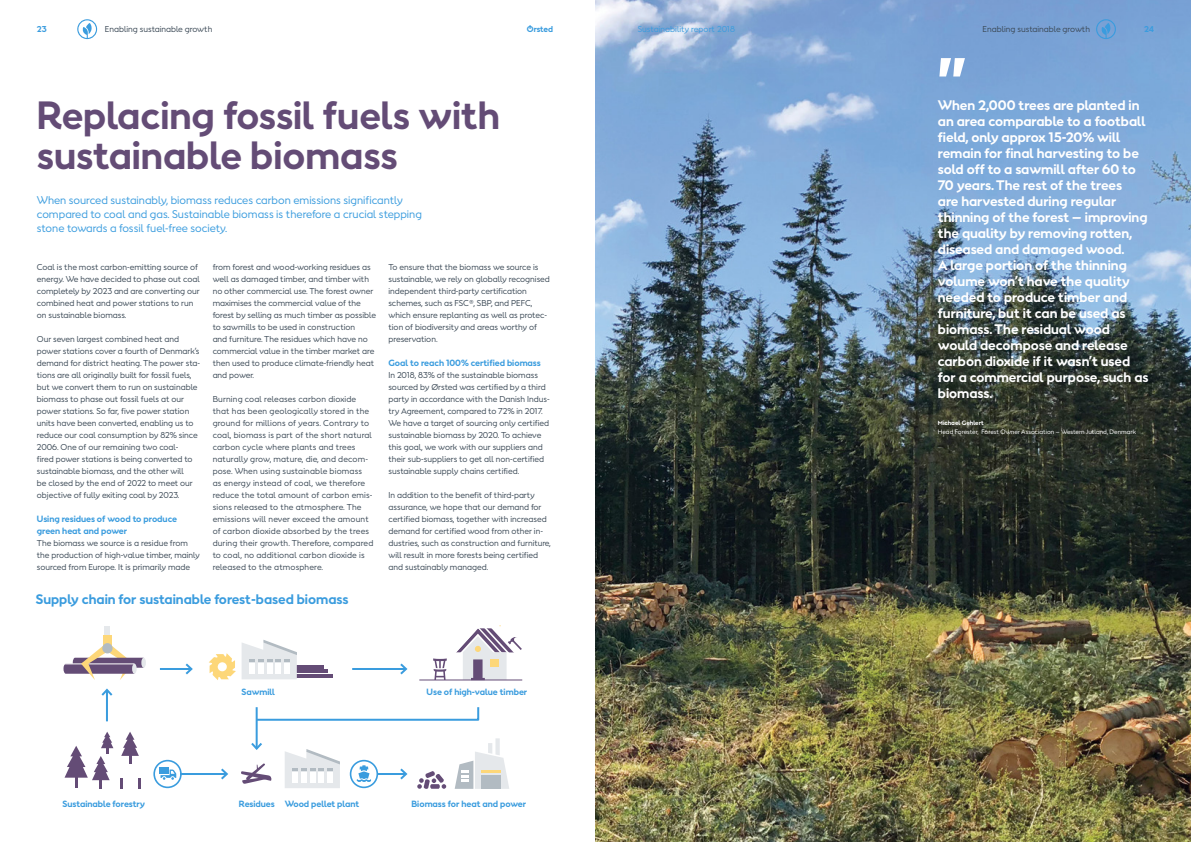
<style>
.page{position:relative;width:1191px;height:842px;background:#fff}
.page>*{position:absolute;margin:0;border:0;box-sizing:border-box;transform-origin:0 0}
._13_16_bold{font:italic 700 70px "Orsted Sans";color:#fff}
._37_40_bold_rubrik{font:700 37px/40px "Orsted Sans";color:#644c76}
._13_16_bold-2{font:700 13px/16px "Orsted Sans";color:#fff}
._13_16_bold-3{font:700 13px "Orsted Sans";color:#3a9cde}
._10_5_14_regular{font:10.5px/14px "Orsted Sans";color:#3a9cde}
._8_5_12_bold_blue{font:700 8.5px "Orsted Sans";color:#3a9cde}
._8_12_bread{font:8px/12px "Orsted Sans";color:#3b4956}
._8_12_bread-2{font:8px/12px "Orsted Sans";letter-spacing:.02em;color:#3b4956}
._37_40_bold_rubrik-2{font:8px "Orsted Sans";color:#3b4956}
._10_5_14_regular-2{font:8px "Orsted Sans";letter-spacing:.005em;color:#3a9cde}
._37_40_bold_rubrik-3{font:700 8px "Orsted Sans";letter-spacing:-.01em;color:#3a9cde}
._13_16_bold-4{font:700 8px "Orsted Sans";color:#3a9cde}
._7_10_regular{font:6px "Orsted Sans";color:#fff}
._7_10_regular-2{font:700 6px "Orsted Sans";color:#fff}
</style>
<div class="page">
<img style="left:595px;top:0;width:596px;height:842px">
<svg style="left:77px;top:19px;width:20px;height:20px"></svg>
<svg style="left:1096px;top:19px;width:20px;height:20px"></svg>
<div style="left:141px;top:658px;width:5px;height:10px;background:#e5e8eb;border-radius:50%"></div>
<div style="left:105px;top:626px;width:5px;height:9px;background:#e5e8eb"></div>
<hr style="left:281px;top:674px;width:51px;height:4px;background:#644c76">
<hr style="left:285px;top:670px;width:43px;height:3px;background:#644c76">
<hr style="left:289px;top:665px;width:35px;height:3px;background:#644c76">
<svg style="left:209px;top:653px;width:27px;height:27px"></svg>
<svg style="left:120px;top:778px;width:2px;height:10px"></svg>
<svg style="left:138px;top:778px;width:2px;height:10px"></svg>
<svg style="left:121px;top:732px;width:18px;height:32px"></svg>
<svg style="left:65px;top:732px;width:48px;height:56px"></svg>
<svg style="left:241px;top:763px;width:31px;height:21px"></svg>
<svg style="left:255px;top:707px;width:225px;height:15px"></svg>
<svg style="left:350px;top:760px;width:28px;height:28px"></svg>
<svg style="left:455px;top:738px;width:54px;height:51px"></svg>
<div style="left:481px;top:775px;width:20px;height:14px;background:#b2bbc2"></div>
<hr style="left:481px;top:770px;width:20px;height:2px;background:#fdd779">
<svg style="left:417px;top:771px;width:29px;height:18px"></svg>
<svg style="left:153px;top:760px;width:29px;height:28px"></svg>
<svg style="left:242px;top:640px;width:55px;height:39px"></svg>
<svg style="left:285px;top:749px;width:55px;height:39px"></svg>
<hr style="left:180px;top:773px;width:47px;height:2px;background:#3a9cde">
<svg style="left:221px;top:768px;width:7px;height:12px"></svg>
<hr style="left:377px;top:773px;width:29px;height:2px;background:#3a9cde">
<svg style="left:400px;top:768px;width:8px;height:12px"></svg>
<hr style="left:352px;top:668px;width:54px;height:2px;background:#3a9cde">
<svg style="left:400px;top:663px;width:8px;height:12px"></svg>
<hr style="left:106px;top:690px;width:2px;height:31px;background:#3a9cde">
<svg style="left:101px;top:688px;width:12px;height:8px"></svg>
<hr style="left:160px;top:668px;width:31px;height:2px;background:#3a9cde">
<svg style="left:185px;top:663px;width:8px;height:12px"></svg>
<hr style="left:256px;top:707px;width:2px;height:42px;background:#3a9cde">
<svg style="left:251px;top:741px;width:11px;height:9px"></svg>
<hr style="left:419px;top:680px;width:103px;height:1px;background:#644c76">
<div style="left:103px;top:635px;width:9px;height:12px;background:#fdd779"></div>
<svg style="left:63px;top:647px;width:81px;height:33px"></svg>
<div style="left:102px;top:643px;width:11px;height:10px;background:#b2bbc2;border-radius:50%"></div>
<svg style="left:433px;top:625px;width:89px;height:55px"></svg>
<p class="_13_16_bold-4" style="left:37px;top:24px;width:11px">23</p>
<p class="_37_40_bold_rubrik-2" style="left:105px;top:24px;width:109px">Enabling sustainable growth</p>
<p class="_37_40_bold_rubrik-3" style="left:527px;top:24px;width:28px">Ørsted</p>
<p class="_10_5_14_regular-2" style="left:638px;top:24px;width:99px">Sustainability report 2018</p>
<p class="_37_40_bold_rubrik-2" style="left:982px;top:24px;width:109px">Enabling sustainable growth</p>
<p class="_13_16_bold-4" style="left:1144px;top:24px;width:12px">24</p>
<p class="_37_40_bold_rubrik" style="left:37px;top:96px;width:464px">Replacing fossil fuels with sustainable biomass</p>
<p class="_10_5_14_regular" style="left:37px;top:193px;width:386px">When sourced sustainably, biomass reduces carbon emissions significantly compared to coal and gas. Sustainable biomass is therefore a crucial stepping stone towards a fossil fuel-free society.</p>
<p class="_8_12_bread" style="left:213px;top:261px;width:165px">from forest and wood-working residues as well as damaged timber, and timber with no other commercial use. The forest owner maximises the commercial value of the forest by selling as much timber as possible to sawmills to be used in construction<br>and furniture. The residues which have no commercial value in the timber market are then used to produce climate-friendly heat and power.</p>
<p class="_8_12_bread-2" style="left:213px;top:393px;width:162px">Burning coal releases carbon dioxide that has been geologically stored in the ground for millions of years. Contrary to coal, biomass is part of the short natural carbon cycle where plants and trees naturally grow, mature, die, and decom&shy;pose. When using sustainable biomass<br>as energy instead of coal, we therefore reduce the total amount of carbon emis&shy;sions released to the atmosphere. The emissions will never exceed the amount of carbon dioxide absorbed by the trees during their growth. Therefore, compared to coal, no additional carbon dioxide is released to the atmosphere.</p>
<p class="_8_12_bread" style="left:37px;top:261px;width:164px">Coal is the most carbon-emitting source of energy. We have decided to phase out coal completely by 2023 and are converting our combined heat and power stations to run on sustainable biomass.</p>
<p class="_8_12_bread" style="left:37px;top:333px;width:165px">Our seven largest combined heat and power stations cover a fourth of Denmark’s demand for district heating. The power sta&shy;tions are all originally built for fossil fuels, but we convert them to run on sustainable biomass to phase out fossil fuels at our power stations. So far, five power station units have been converted, enabling us to reduce our coal consumption by 82% since 2006. One of our remaining two coal-<br>fired power stations is being converted to sustainable biomass, and the other will<br>be closed by the end of 2022 to meet our objective of fully exiting coal by 2023.</p>
<p class="_8_5_12_bold_blue" style="left:37px;top:513px;width:142px">Using residues of wood to produce</p>
<p class="_8_5_12_bold_blue" style="left:37px;top:525px;width:92px">green heat and power</p>
<p class="_8_12_bread" style="left:37px;top:537px;width:164px">The biomass we source is a residue from the production of high-value timber, mainly sourced from Europe. It is primarily made</p>
<p class="_8_12_bread" style="left:388px;top:261px;width:163px">To ensure that the biomass we source is sustainable, we rely on globally recognised independent third-party certification schemes, such as FSC®, SBP, and PEFC, which ensure replanting as well as protec&shy;tion of biodiversity and areas worthy of preservation.</p>
<p class="_8_5_12_bold_blue" style="left:388px;top:357px;width:154px">Goal to reach 100% certified biomass</p>
<p class="_8_12_bread" style="left:388px;top:369px;width:163px">In 2018, 83% of the sustainable biomass sourced by Ørsted was certified by a third party in accordance with the Danish Indus&shy;try Agreement, compared to 72% in 2017.<br>We have a target of sourcing only certified sustainable biomass by 2020. To achieve this goal, we work with our suppliers and their sub-suppliers to get all non-certified sustainable supply chains certified.</p>
<p class="_8_12_bread" style="left:388px;top:489px;width:164px">In addition to the benefit of third-party assurance, we hope that our demand for certified biomass, together with increased demand for certified wood from other in&shy;dustries, such as construction and furniture, will result in more forests being certified and sustainably managed.</p>
<p class="_13_16_bold-3" style="left:36px;top:591px;width:314px">Supply chain for sustainable forest-based biomass</p>
<p class="_8_5_12_bold_blue" style="left:242px;top:686px;width:35px">Sawmill</p>
<p class="_8_5_12_bold_blue" style="left:426px;top:686px;width:102px">Use of high-value timber</p>
<p class="_8_5_12_bold_blue" style="left:63px;top:798px;width:84px">Sustainable forestry</p>
<p class="_8_5_12_bold_blue" style="left:285px;top:798px;width:76px">Wood pellet plant</p>
<p class="_8_5_12_bold_blue" style="left:411px;top:798px;width:116px">Biomass for heat and power</p>
<p class="_8_5_12_bold_blue" style="left:239px;top:798px;width:37px">Residues</p>
<p class="_13_16_bold" style="left:932px;top:40px;width:29px">"</p>
<p class="_13_16_bold-2" style="left:938px;top:97px;width:212px">When 2,000 trees are planted in an area comparable to a football field, only approx 15-20% will remain for final harvesting to be sold off to a sawmill after 60 to<br>70 years. The rest of the trees<br>are harvested during regular thinning of the forest – improving the quality by removing rotten, diseased and damaged wood.<br>A large portion of the thinning volume won’t have the quality needed to produce timber and furniture, but it can be used as biomass. The residual wood would decompose and release carbon dioxide if it wasn’t used for a commercial purpose, such as biomass.</p>
<p class="_7_10_regular-2" style="left:938px;top:418px;width:47px">Michael Gehlert</p>
<p class="_7_10_regular" style="left:938px;top:427px;width:200px">Head Forester, Forest Owner Association – Western Jutland, Denmark</p>
</div>
